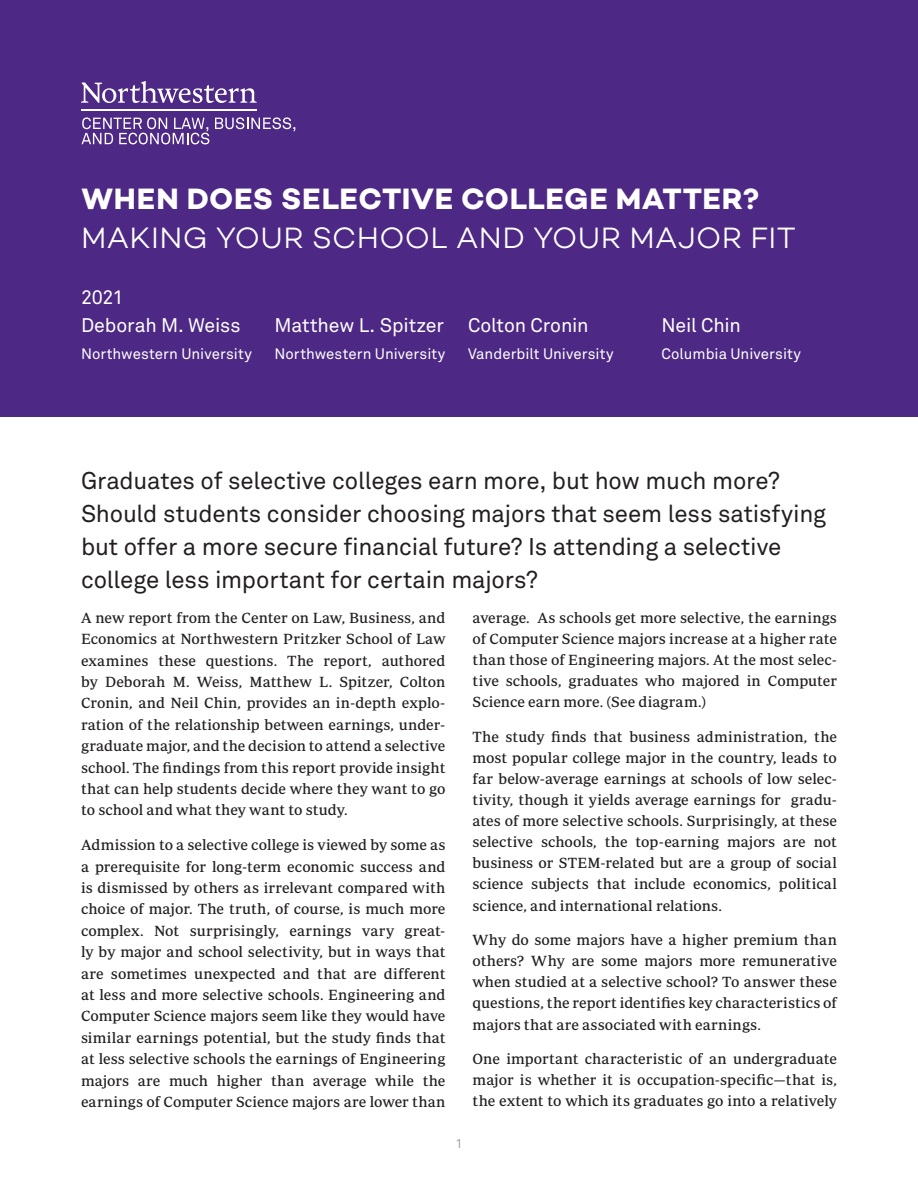
<style>
.page{position:relative;width:918px;height:1188px;background:#fff}
.page>*{position:absolute;margin:0;border:0;box-sizing:border-box;transform-origin:0 0}
.t1{font:700 30px/39px "Campton";letter-spacing:.015em;color:#fff}
.t2{font:24px/33.2px "Akkurat Pro";letter-spacing:-.01em;color:#231f20}
.t3{font:19.5px "Akkurat Pro";letter-spacing:-.01em;color:#fff}
.t4{font:15px/21.5px "Periodico Text";letter-spacing:.005em;color:#231f20;text-align:justify}
.t5{font:15px "Akkurat Pro";color:#fff}
.t6{font:300 12.75px "Akkurat Pro";color:#6c6d70}
.s1{font-weight:300}
</style>
<div class="page">
<div style="left:0;top:0;width:918px;height:416px;background:#4d2884"></div>
<svg style="left:81px;top:81px;width:176px;height:22px"></svg>
<hr style="left:81px;top:110px;width:176px;height:1px;background:#fff">
<svg style="left:215px;top:117px;width:80px;height:15px"></svg>
<svg style="left:81px;top:117px;width:128px;height:27px"></svg>
<p class="t1" style="left:81px;top:179px;width:716px">WHEN DOES SELECTIVE COLLEGE MATTER?<br><span class="s1">MAKING YOUR SCHOOL AND YOUR MAJOR FIT</span></p>
<p class="t3" style="left:81px;top:286px;width:44px">2021</p>
<p class="t3" style="left:81px;top:314px;width:161px">Deborah M. Weiss</p>
<p class="t5" style="left:81px;top:346px;width:172px">Northwestern University</p>
<p class="t3" style="left:274px;top:314px;width:171px">Matthew L. Spitzer</p>
<p class="t5" style="left:274px;top:346px;width:172px">Northwestern University</p>
<p class="t3" style="left:468px;top:314px;width:122px">Colton Cronin</p>
<p class="t5" style="left:468px;top:346px;width:147px">Vanderbilt University</p>
<p class="t3" style="left:662px;top:314px;width:81px">Neil Chin</p>
<p class="t5" style="left:662px;top:346px;width:141px">Columbia University</p>
<p class="t2" style="left:81px;top:464px;width:747px">Graduates of selective colleges earn more, but how much more?<br>Should students consider choosing majors that seem less satisfying but offer a more secure financial future? Is attending a selective college less important for certain majors?</p>
<p class="t4" style="left:81px;top:607px;width:366px">A new report from the Center on Law, Business, and Economics at Northwestern Pritzker School of Law examines these questions. The report, authored by Deborah M. Weiss, Matthew L. Spitzer, Colton Cronin, and Neil Chin, provides an in-depth explo&shy;ration of the relationship between earnings, under&shy;graduate major, and the decision to attend a selective school. The findings from this report provide insight that can help students decide where they want to go to school and what they want to study.</p>
<p class="t4" style="left:81px;top:834px;width:366px">Admission to a selective college is viewed by some as a prerequisite for long-term economic success and is dismissed by others as irrelevant compared with choice of major. The truth, of course, is much more complex. Not surprisingly, earnings vary great&shy;ly by major and school selectivity, but in ways that are sometimes unexpected and that are different at less and more selective schools. Engineering and Computer Science majors seem like they would have similar earnings potential, but the study finds that at less selective schools the earnings of Engineering majors are much higher than average while the earnings of Computer Science majors are lower than</p>
<p class="t4" style="left:472px;top:607px;width:366px">average. As schools get more selective, the earnings of Computer Science majors increase at a higher rate than those of Engineering majors. At the most selec&shy;tive schools, graduates who majored in Computer Science earn more. (See diagram.)</p>
<p class="t4" style="left:472px;top:726px;width:366px">The study finds that business administration, the most popular college major in the country, leads to far below-average earnings at schools of low selec&shy;tivity, though it yields average earnings for gradu&shy;ates of more selective schools. Surprisingly, at these selective schools, the top-earning majors are not business or STEM-related but are a group of social science subjects that include economics, political science, and international relations.</p>
<p class="t4" style="left:472px;top:929px;width:366px">Why do some majors have a higher premium than others? Why are some majors more remunerative when studied at a selective school? To answer these questions, the report identifies key characteristics of majors that are associated with earnings.</p>
<p class="t4" style="left:472px;top:1048px;width:366px">One important characteristic of an undergraduate major is whether it is occupation-specific—that is, the extent to which its graduates go into a relatively</p>
<p class="t6" style="left:455px;top:1136px;width:9px">1</p>
</div>
